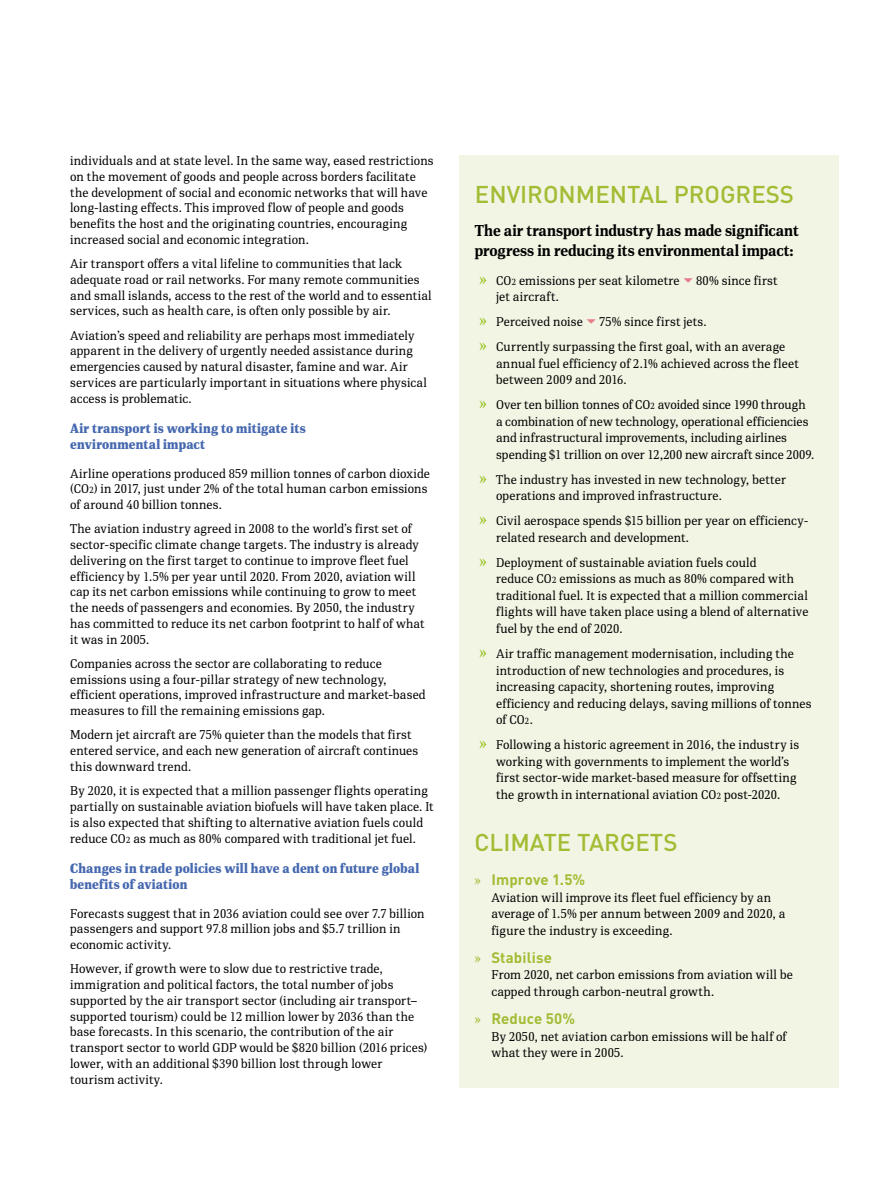
<style>
.page{position:relative;width:893px;height:1191px;background:#fff}
.page>*{position:absolute;margin:0;border:0;box-sizing:border-box;transform-origin:0 0}
.t1{font:500 24px "DIN";color:#a2bc34}
.t2{font:700 15.75px/19.5px "PFDIN Serif";letter-spacing:-.005em;color:#000}
.t3{font:700 15px "DIN Pro";letter-spacing:.005em;color:#a2bc34}
.t4{font:900 13.5px/16.5px "PFDIN Serif";letter-spacing:.01em;color:#4568af}
.t5{font:12.75px/15.8px "PFDIN Serif";letter-spacing:.01em;color:#000}
.s1{font-size:9px}
.s2{font-family:"Publico";font-size:18px;color:#95c11f}
.s3{color:#e67d88}
.s4{font-family:"Publico";font-weight:400}
</style>
<div class="page">
<div style="left:459px;top:156px;width:379px;height:932px;background:#f2f5e4"></div>
<p class="t5" style="left:70px;top:153px;width:365px">individuals and at state level. In the same way, eased restrictions on the movement of goods and people across borders facilitate the development of social and economic networks that will have long-lasting effects. This improved flow of people and goods benefits the host and the originating countries, encouraging increased social and economic integration.</p>
<p class="t5" style="left:70px;top:256px;width:363px">Air transport offers a vital lifeline to communities that lack adequate road or rail networks. For many remote communities and small islands, access to the rest of the world and to essential services, such as health care, is often only possible by air.</p>
<p class="t5" style="left:70px;top:327px;width:358px">Aviation’s speed and reliability are perhaps most immediately apparent in the delivery of urgently needed assistance during emergencies caused by natural disaster, famine and war. Air services are particularly important in situations where physical access is problematic.</p>
<p class="t4" style="left:70px;top:420px;width:237px">Air transport is working to mitigate its environmental impact</p>
<p class="t5" style="left:70px;top:465px;width:361px">Airline operations produced 859 million tonnes of carbon dioxide (CO<span class="s1">2</span>) in 2017, just under 2% of the total human carbon emissions of around 40 billion tonnes.</p>
<p class="t5" style="left:70px;top:521px;width:356px">The aviation industry agreed in 2008 to the world’s first set of sector-specific climate change targets. The industry is already delivering on the first target to continue to improve fleet fuel efficiency by 1.5% per year until 2020. From 2020, aviation will cap its net carbon emissions while continuing to grow to meet the needs of passengers and economies. By 2050, the industry has committed to reduce its net carbon footprint to half of what it was in 2005.</p>
<p class="t5" style="left:70px;top:655px;width:357px">Companies across the sector are collaborating to reduce emissions using a four-pillar strategy of new technology, efficient operations, improved infrastructure and market-based measures to fill the remaining emissions gap.</p>
<p class="t5" style="left:70px;top:727px;width:350px">Modern jet aircraft are 75% quieter than the models that first entered service, and each new generation of aircraft continues this downward trend.</p>
<p class="t5" style="left:70px;top:782px;width:365px">By 2020, it is expected that a million passenger flights operating partially on sustainable aviation biofuels will have taken place. It is also expected that shifting to alternative aviation fuels could reduce CO<span class="s1">2</span> as much as 80% compared with traditional jet fuel.</p>
<p class="t4" style="left:70px;top:859px;width:351px">Changes in trade policies will have a dent on future global benefits of aviation</p>
<p class="t5" style="left:70px;top:905px;width:356px">Forecasts suggest that in 2036 aviation could see over 7.7 billion passengers and support 97.8 million jobs and $5.7 trillion in economic activity.</p>
<p class="t5" style="left:70px;top:961px;width:359px">However, if growth were to slow due to restrictive trade, immigration and political factors, the total number of jobs supported by the air transport sector (including air transport– supported tourism) could be 12 million lower by 2036 than the base forecasts. In this scenario, the contribution of the air transport sector to world GDP would be $820 billion (2016 prices) lower, with an additional $390 billion lost through lower tourism activity.</p>
<h1 class="t1" style="left:475px;top:179px;width:320px">ENVIRONMENTAL PROGRESS</h1>
<p class="t2" style="left:475px;top:221px;width:325px">The air transport industry has made significant progress in reducing its environmental impact:</p>
<p class="t5" style="left:496px;top:272px;width:283px;line-height:16.5px;text-indent:-17px"><span class="s2">»</span> CO<span class="s1">2</span> emissions per seat kilometre <span class="s3">▼</span> 80% since first jet aircraft.</p>
<p class="t5" style="left:479px;top:309px;width:308px;line-height:25px"><span class="s2">»</span> Perceived noise <span class="s3">▼</span> 75% since first jets.<br><span class="s2">»</span> Currently surpassing the first goal, with an average</p>
<p class="t5" style="left:496px;top:355px;width:304px;line-height:16.5px">annual fuel efficiency of 2.1% achieved across the fleet between 2009 and 2016.</p>
<p class="t5" style="left:496px;top:396px;width:320px;line-height:16.5px;text-indent:-17px"><span class="s2">»</span> Over ten billion tonnes of CO<span class="s1">2</span> avoided since 1990 through a combination of new technology, operational efficiencies and infrastructural improvements, including airlines spending $1 trillion on over 12,200 new aircraft since 2009.</p>
<p class="t5" style="left:496px;top:471px;width:291px;line-height:16.5px;text-indent:-17px"><span class="s2">»</span> The industry has invested in new technology, better operations and improved infrastructure.</p>
<p class="t5" style="left:496px;top:513px;width:314px;line-height:16.5px;text-indent:-17px"><span class="s2">»</span> Civil aerospace spends $15 billion per year on efficiency&shy;related research and development.</p>
<p class="t5" style="left:496px;top:554px;width:314px;line-height:16.5px;text-indent:-17px"><span class="s2">»</span> Deployment of sustainable aviation fuels could<br>reduce CO<span class="s1">2</span> emissions as much as 80% compared with traditional fuel. It is expected that a million commercial flights will have taken place using a blend of alternative fuel by the end of 2020.</p>
<p class="t5" style="left:496px;top:645px;width:317px;line-height:16.5px;text-indent:-17px"><span class="s2">»</span> Air traffic management modernisation, including the introduction of new technologies and procedures, is increasing capacity, shortening routes, improving efficiency and reducing delays, saving millions of tonnes of CO<span class="s1">2</span>.</p>
<p class="t5" style="left:496px;top:736px;width:305px;line-height:16.5px;text-indent:-17px"><span class="s2">»</span> Following a historic agreement in 2016, the industry is working with governments to implement the world’s first sector-wide market-based measure for offsetting the growth in international aviation CO<span class="s1">2</span> post-2020.</p>
<h1 class="t1" style="left:474px;top:827px;width:205px">CLIMATE TARGETS</h1>
<p class="t3" style="left:474px;top:869px;width:112px"><span class="s4">»</span> Improve 1.5%</p>
<p class="t5" style="left:491px;top:888px;width:295px;line-height:16.5px">Aviation will improve its fleet fuel efficiency by an average of 1.5% per annum between 2009 and 2020, a figure the industry is exceeding.</p>
<p class="t3" style="left:474px;top:947px;width:79px"><span class="s4">»</span> Stabilise</p>
<p class="t5" style="left:491px;top:966px;width:303px;line-height:16.5px">From 2020, net carbon emissions from aviation will be capped through carbon-neutral growth.</p>
<p class="t3" style="left:474px;top:1008px;width:102px"><span class="s4">»</span> Reduce 50%</p>
<p class="t5" style="left:491px;top:1028px;width:297px;line-height:16.5px">By 2050, net aviation carbon emissions will be half of what they were in 2005.</p>
</div>
